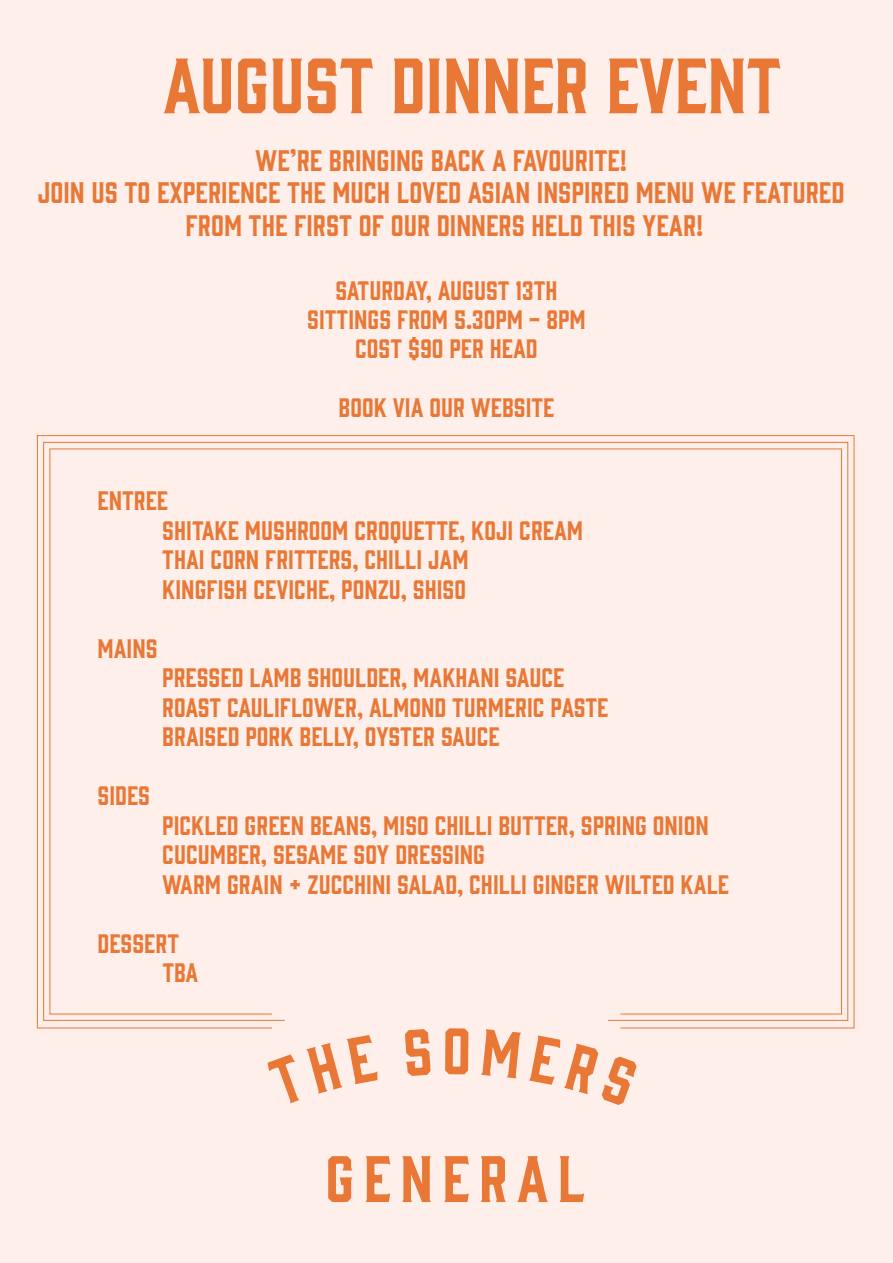
<style>
.page{position:relative;width:893px;height:1263px;background:#feefeb}
.page>*{position:absolute;margin:0;border:0;box-sizing:border-box;transform-origin:0 0}
.t1{font:72px "Gin";color:#e97735}
.t2{font:27.3px/32.7px "Gin";color:#e97735;text-align:center}
.t3{font:24.6px/29.5px "Gin";color:#e97735}
</style>
<div class="page">
<svg style="left:36px;top:435px;width:819px;height:594px"></svg>
<svg style="left:43px;top:441px;width:806px;height:580px"></svg>
<svg style="left:49px;top:448px;width:793px;height:567px"></svg>
<svg style="left:268px;top:1054px;width:31px;height:49px"></svg>
<svg style="left:306px;top:1035px;width:72px;height:59px"></svg>
<svg style="left:405px;top:1029px;width:26px;height:47px"></svg>
<svg style="left:445px;top:1028px;width:23px;height:46px"></svg>
<svg style="left:481px;top:1029px;width:40px;height:49px"></svg>
<svg style="left:529px;top:1035px;width:108px;height:70px"></svg>
<svg style="left:328px;top:1156px;width:24px;height:46px"></svg>
<svg style="left:366px;top:1156px;width:24px;height:46px"></svg>
<svg style="left:402px;top:1156px;width:29px;height:46px"></svg>
<svg style="left:444px;top:1156px;width:25px;height:46px"></svg>
<svg style="left:481px;top:1156px;width:25px;height:46px"></svg>
<svg style="left:517px;top:1156px;width:31px;height:46px"></svg>
<svg style="left:560px;top:1156px;width:24px;height:46px"></svg>
<h1 class="t1" style="left:163px;top:36px;width:620px">AUGUST DINNER EVENT</h1>
<p class="t2" style="left:38px;top:142px;width:808px">WE’RE BRINGING BACK A FAVOURITE!<br>JOIN US TO EXPERIENCE THE MUCH LOVED ASIAN INSPIRED MENU WE FEATURED<br>FROM THE FIRST OF OUR DINNERS HELD THIS YEAR!</p>
<p class="t3" style="left:307px;top:273px;width:280px;text-align:center">SATURDAY, AUGUST 13TH<br>SITTINGS FROM 5.30PM - 8PM<br>COST $90 PER HEAD</p>
<p class="t3" style="left:338px;top:391px;width:217px">BOOK VIA OUR WEBSITE</p>
<p class="t3" style="left:162px;top:484px;width:422px;text-indent:-65px">ENTREE<br>SHITAKE MUSHROOM CROQUETTE, KOJI CREAM<br>THAI CORN FRITTERS, CHILLI JAM<br>KINGFISH CEVICHE, PONZU, SHISO</p>
<p class="t3" style="left:98px;top:632px;width:62px">MAINS</p>
<p class="t3" style="left:162px;top:661px;width:448px">PRESSED LAMB SHOULDER, MAKHANI SAUCE<br>ROAST CAULIFLOWER, ALMOND TURMERIC PASTE<br>BRAISED PORK BELLY, OYSTER SAUCE</p>
<p class="t3" style="left:98px;top:779px;width:54px">SIDES</p>
<p class="t3" style="left:162px;top:809px;width:568px">PICKLED GREEN BEANS, MISO CHILLI BUTTER, SPRING ONION<br>CUCUMBER, SESAME SOY DRESSING<br>WARM GRAIN + ZUCCHINI SALAD, CHILLI GINGER WILTED KALE</p>
<p class="t3" style="left:162px;top:927px;width:38px;text-indent:-65px">DESSERT<br>TBA</p>
</div>
